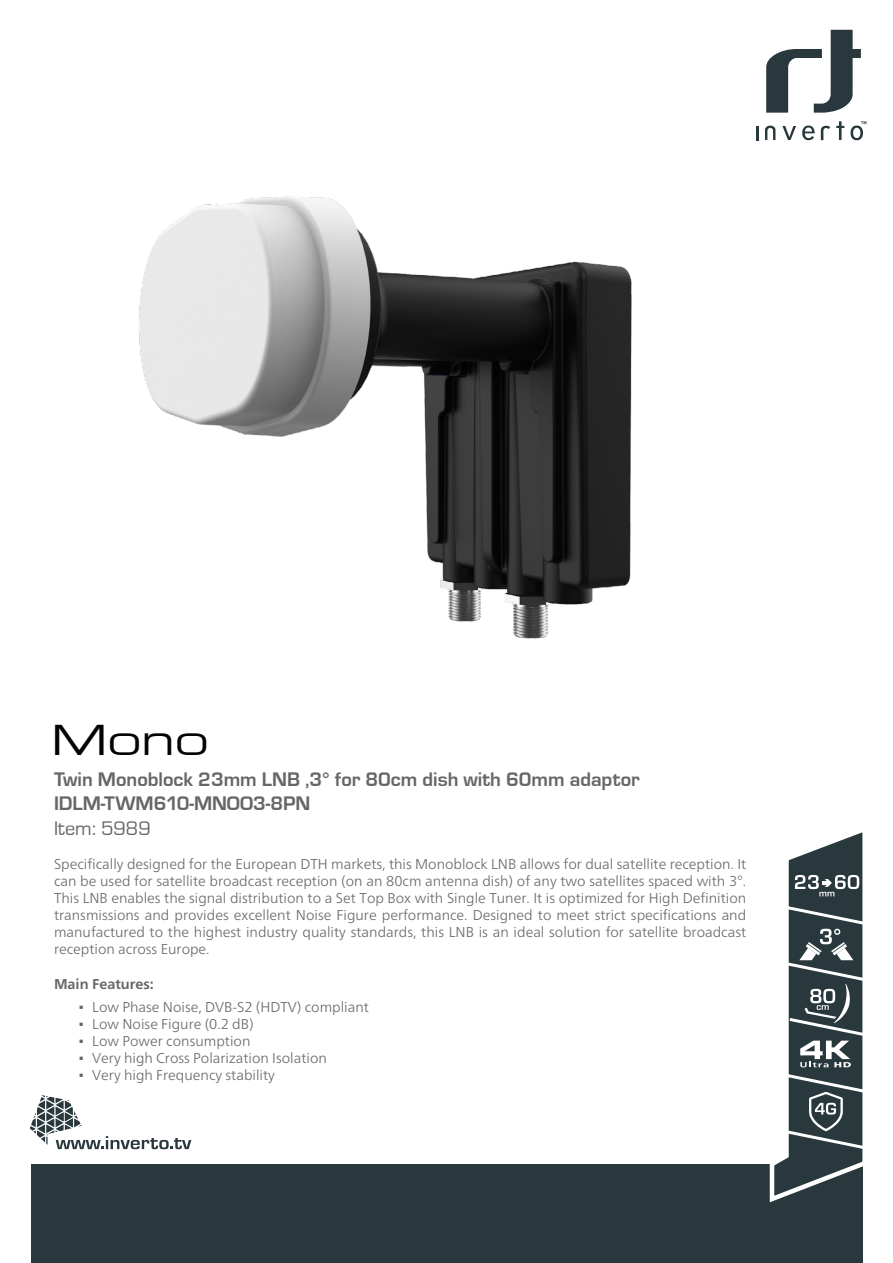
<style>
.page{position:relative;width:893px;height:1263px;background:#fff}
.page>*{position:absolute;margin:0;border:0;box-sizing:border-box;transform-origin:0 0}
.t1{font:42px "Eurostile Extended Two";color:#030303}
.t2{font:700 20.25px/24.3px "Eurostile T";color:#686565}
.t3{font:20.25px "Eurostile T";color:#686565}
.t4{font:300 14.25px/17.1px "Frutiger Neue LT";color:#686565;text-align:justify}
.t5{font:700 14.25px "Frutiger Neue LT";color:#686565}
.t6{font:14.25px "Arial";color:#686565}
</style>
<div class="page">
<svg style="left:766px;top:30px;width:95px;height:83px"></svg>
<svg style="left:836px;top:121px;width:8px;height:19px"></svg>
<svg style="left:756px;top:126px;width:2px;height:14px"></svg>
<svg style="left:782px;top:126px;width:14px;height:14px"></svg>
<svg style="left:802px;top:125px;width:13px;height:15px"></svg>
<svg style="left:850px;top:121px;width:16px;height:19px"></svg>
<svg style="left:821px;top:126px;width:9px;height:14px"></svg>
<svg style="left:765px;top:126px;width:10px;height:14px"></svg>
<div style="left:31px;top:1165px;width:831px;height:98px;background:#29383c"></div>
<svg style="left:30px;top:1095px;width:161px;height:54px"></svg>
<img style="left:139px;top:196px;width:493px;height:443px">
<svg style="left:766px;top:832px;width:97px;height:373px"></svg>
<h1 class="t1" style="left:51px;top:712px;width:159px">Mono</h1>
<h2 class="t2" style="left:54px;top:767px;width:587px">Twin Monoblock 23mm LNB ,3° for 80cm dish with 60mm adaptor<br>IDLM-TWM610-MNOO3-8PN</h2>
<h2 class="t3" style="left:54px;top:817px;width:98px">Item: 5989</h2>
<p class="t4" style="left:54px;top:855px;width:694px">Specifically designed for the European DTH markets, this Monoblock LNB allows for dual satellite reception It. can be used for satellite broadcast reception (on an 80cm antenna dish) of any two satellites spaced with 3°.<br>This LNB enables the signal distribution to a Set Top Box with Single Tuner It. is optimized for High Definition transmissions and provides excellent Noise Figure performance. Designed to meet strict specifications and manufactured to the highest industry quality standards, this LNB is an ideal solution for satellite broadcast reception across Europe.</p>
<p class="t5" style="left:54px;top:975px;width:101px">Main Features:</p>
<p class="t4" style="left:92px;top:998px;width:278px">Low Phase Noise, DVB 2S- (HDTV) compliant</p>
<p class="t6" style="left:79px;top:997px;width:7px">▪</p>
<p class="t6" style="left:79px;top:1014px;width:7px">▪</p>
<p class="t4" style="left:92px;top:1015px;width:163px">Low Noise Figure (0.2 dB(</p>
<p class="t6" style="left:79px;top:1031px;width:7px">▪</p>
<p class="t4" style="left:92px;top:1032px;width:160px">Low Power consumption</p>
<p class="t6" style="left:79px;top:1048px;width:7px">▪</p>
<p class="t4" style="left:92px;top:1049px;width:236px">Very high Cross Polarization Isolation</p>
<p class="t6" style="left:79px;top:1065px;width:7px">▪</p>
<p class="t4" style="left:92px;top:1066px;width:184px">Very high Frequency stability</p>
</div>
